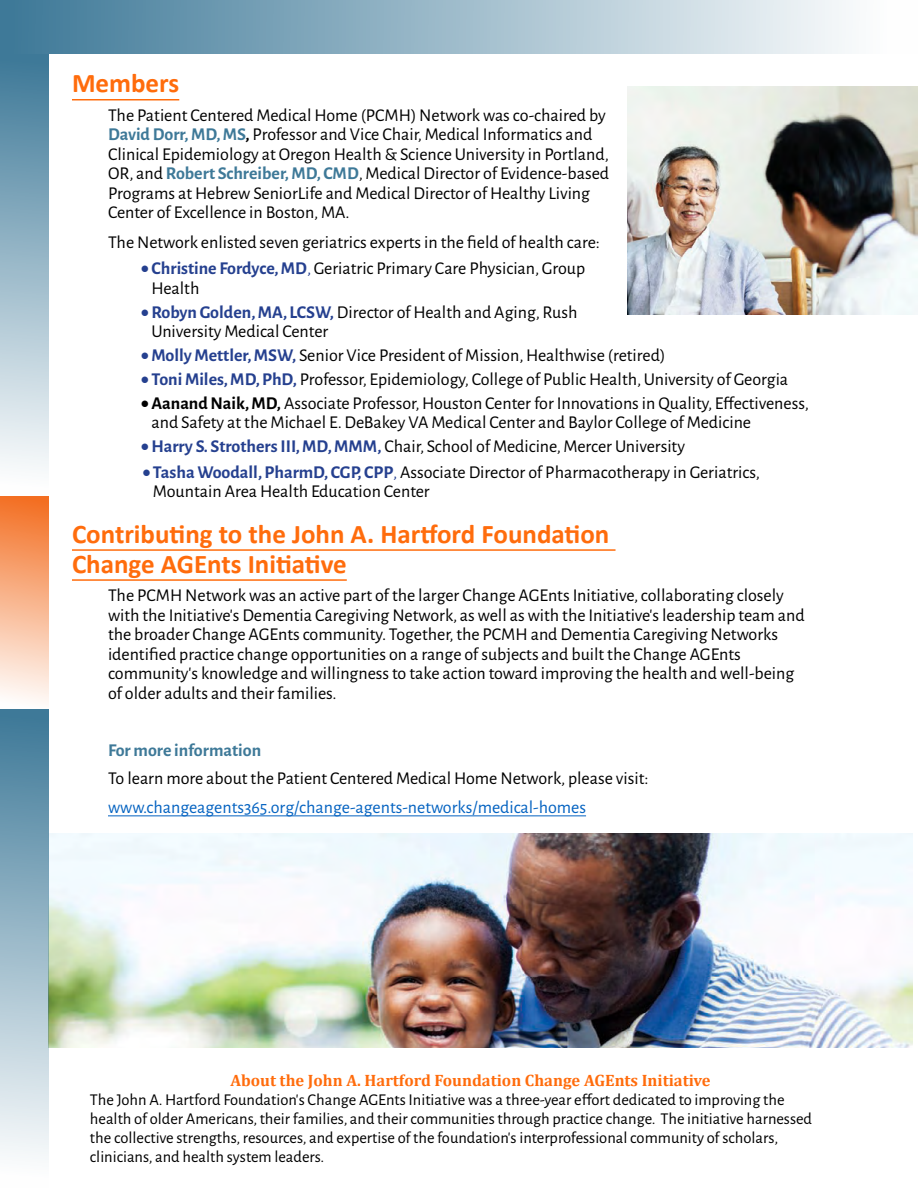
<style>
.page{position:relative;width:918px;height:1188px;background:#fff}
.page>*{position:absolute;margin:0;border:0;box-sizing:border-box;transform-origin:0 0}
.t1{font:700 27px/30px "Calibri";color:#ff6c0c}
.t2{font:18px/19.5px "Alegreya Sans";color:#000}
.t3{font:18px "Alegreya Sans";color:#0563c1}
.t4{font:700 18px "Alegreya Sans";color:#3e7998}
.t5{font:16.5px/18.9px "Alegreya Sans";color:#000}
.t6{font:700 16.5px "Cambria";color:#ff6c0c}
.s1{font-weight:700;color:#3e7998}
.s2{font-weight:700}
.s3{color:#25408f}
.s4{font-weight:700;color:#25408f}
</style>
<div class="page">
<hr style="left:72px;top:99px;width:107px;height:1px;background:#ff6c0c">
<hr style="left:72px;top:549px;width:544px;height:2px;background:#ff6c0c">
<hr style="left:72px;top:579px;width:275px;height:2px;background:#ff6c0c">
<hr style="left:108px;top:816px;width:478px;height:1px;background:#0563c1">
<img style="left:49px;top:833px;width:864px;height:215px">
<div style="left:0;top:54px;width:49px;height:443px;background:linear-gradient(to bottom,#3b7796,#fff)"></div>
<div style="left:0;top:497px;width:49px;height:212px;background:linear-gradient(to bottom,#f36e21,#fefefe)"></div>
<div style="left:0;top:0;width:918px;height:54px;background:linear-gradient(to right,#3c7797,#fff)"></div>
<img style="left:627px;top:87px;width:291px;height:228px">
<div style="left:0;top:709px;width:49px;height:479px;background:linear-gradient(to bottom,#3b7796,#fff)"></div>
<h1 class="t1" style="left:72px;top:68px;width:109px">Members</h1>
<p class="t2" style="left:108px;top:104px;width:503px">The Patient Centered Medical Home (PCMH) Network was co-chaired by <span class="s1">David Dorr, MD, MS</span><span class="s2">,</span> Professor and Vice Chair, Medical Informatics and Clinical Epidemiology at Oregon Health &amp; Science University in Portland, OR, and <span class="s1">Robert Schreiber, MD, CMD</span>, Medical Director of Evidence-based Programs at Hebrew SeniorLife and Medical Director of Healthy Living Center of Excellence in Boston, MA.</p>
<p class="t2" style="left:108px;top:231px;width:493px">The Network enlisted seven geriatrics experts in the field of health care:</p>
<p class="t2" style="left:151px;top:258px;width:435px;text-indent:-10px"><span class="s3">•</span><span class="s4">Christine Fordyce, MD</span><span class="s3">,</span> Geriatric Primary Care Physician, Group<br>Health</p>
<p class="t2" style="left:151px;top:301px;width:427px;text-indent:-10px"><span class="s3">•</span><span class="s4">Robyn Golden, MA, LCSW,</span> Director of Health and Aging, Rush<br>University Medical Center</p>
<p class="t2" style="left:141px;top:345px;width:526px"><span class="s3">•</span><span class="s4">Molly Mettler, MSW,</span> Senior Vice President of Mission, Healthwise (retired)</p>
<p class="t2" style="left:141px;top:369px;width:649px"><span class="s3">•</span><span class="s4">Toni Miles, MD, PhD,</span> Professor, Epidemiology, College of Public Health, University of Georgia</p>
<p class="t2" style="left:151px;top:393px;width:659px;text-indent:-10px">•<span class="s2">Aanand Naik, MD,</span> Associate Professor, Houston Center for Innovations in Quality, Effectiveness, and Safety at the Michael E. DeBakey VA Medical Center and Baylor College of Medicine</p>
<p class="t2" style="left:141px;top:436px;width:546px"><span class="s3">•</span><span class="s4">Harry S. Strothers III, MD, MMM,</span> Chair, School of Medicine, Mercer University</p>
<p class="t2" style="left:153px;top:462px;width:608px;text-indent:-10px"><span class="s3">•</span><span class="s4">Tasha Woodall, PharmD, CGP, CPP</span><span class="s3">,</span> Associate Director of Pharmacotherapy in Geriatrics,<br>Mountain Area Health Education Center</p>
<h1 class="t1" style="left:72px;top:518px;width:539px">Contributing to the John A. Hartford Foundation<br>Change AGEnts Initiative</h1>
<p class="t2" style="left:108px;top:585px;width:698px">The PCMH Network was an active part of the larger Change AGEnts Initiative, collaborating closely with the Initiative’s Dementia Caregiving Network, as well as with the Initiative’s leadership team and the broader Change AGEnts community. Together, the PCMH and Dementia Caregiving Networks identified practice change opportunities on a range of subjects and built the Change AGEnts community’s knowledge and willingness to take action toward improving the health and well-being of older adults and their families.</p>
<p class="t4" style="left:108px;top:737px;width:155px">For more information</p>
<p class="t2" style="left:108px;top:768px;width:542px">To learn more about the Patient Centered Medical Home Network, please visit:</p>
<p class="t3" style="left:108px;top:795px;width:480px">www.changeagents365.org/change-agents-networks/medical-homes</p>
<p class="t6" style="left:230px;top:1069px;width:482px">About the John A. Hartford Foundation Change AGEnts Initiative</p>
<p class="t5" style="left:90px;top:1090px;width:724px">The John A. Hartford Foundation’s Change AGEnts Initiative was a three-year effort dedicated to improving the health of older Americans, their families, and their communities through practice change. The initiative harnessed the collective strengths, resources, and expertise of the foundation’s interprofessional community of scholars, clinicians, and health system leaders.</p>
</div>
